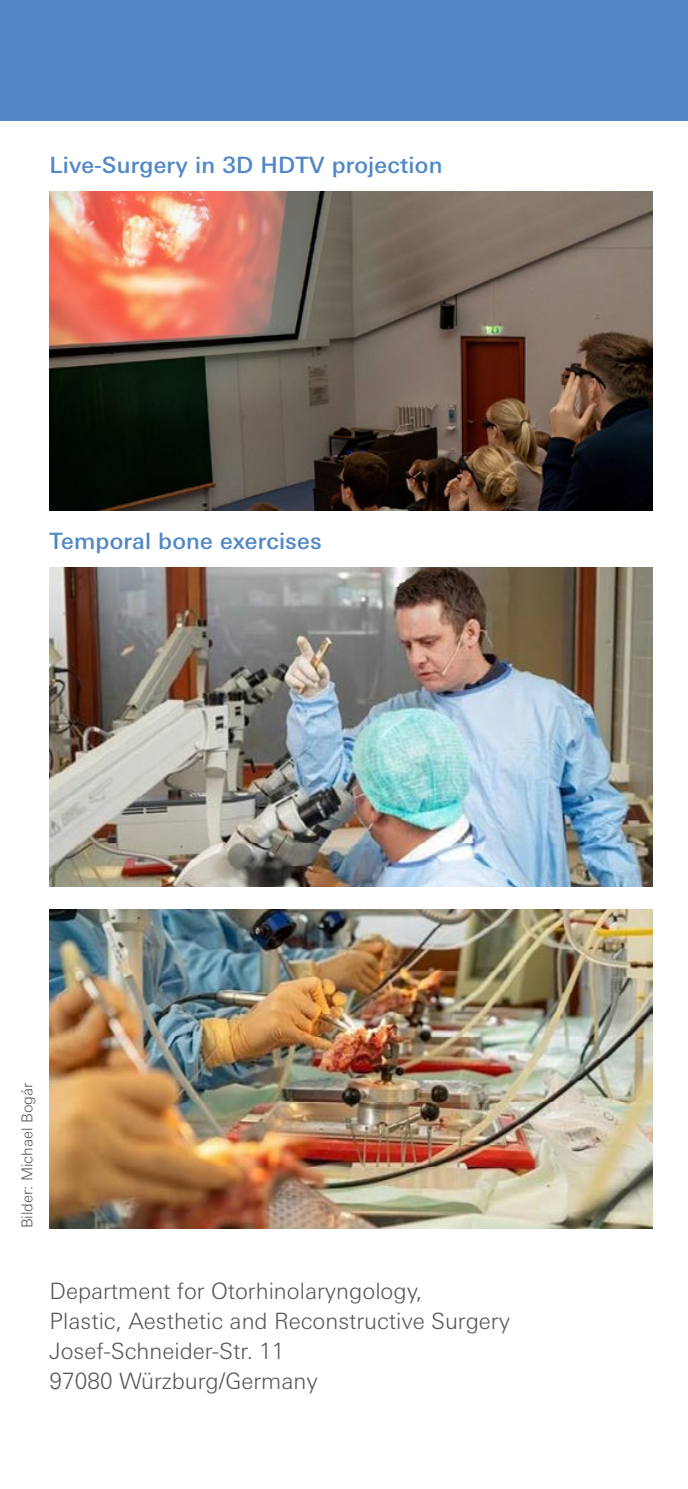
<style>
.page{position:relative;width:688px;height:1489px;background:#fff}
.page>*{position:absolute;margin:0;border:0;box-sizing:border-box;transform-origin:0 0}
.p__Body{font:300 22.5px "Univers Next Pro";color:#575756}
.p__Body-2{font:500 22.5px "Univers Next Pro";letter-spacing:.01em;color:#5087c6}
.p__Impressum_6_pt{font:300 15px "Univers Next Pro";color:#575756}
</style>
<div class="page">
<div style="left:0;top:0;width:687px;height:120px;background:#5087c6"></div>
<img style="left:50px;top:567px;width:602px;height:319px">
<img style="left:50px;top:909px;width:602px;height:319px">
<img style="left:50px;top:191px;width:602px;height:319px">
<p class="p__Body-2" style="left:50px;top:151px;width:394px">Live-Surgery in 3D HDTV projection</p>
<p class="p__Body-2" style="left:50px;top:527px;width:273px">Temporal bone exercises</p>
<p class="p__Impressum_6_pt" style="left:18px;top:1228px;width:147px;rotate:-90deg">Bilder: Michael Bogár</p>
<p class="p__Body" style="left:50px;top:1277px;width:374px">Department for Otorhinolaryngology,</p>
<p class="p__Body" style="left:50px;top:1307px;width:462px">Plastic, Aesthetic and Reconstructive Surgery</p>
<p class="p__Body" style="left:50px;top:1337px;width:236px">Josef-Schneider-Str. 11</p>
<p class="p__Body" style="left:50px;top:1367px;width:269px">97080 Würzburg/Germany</p>
</div>
